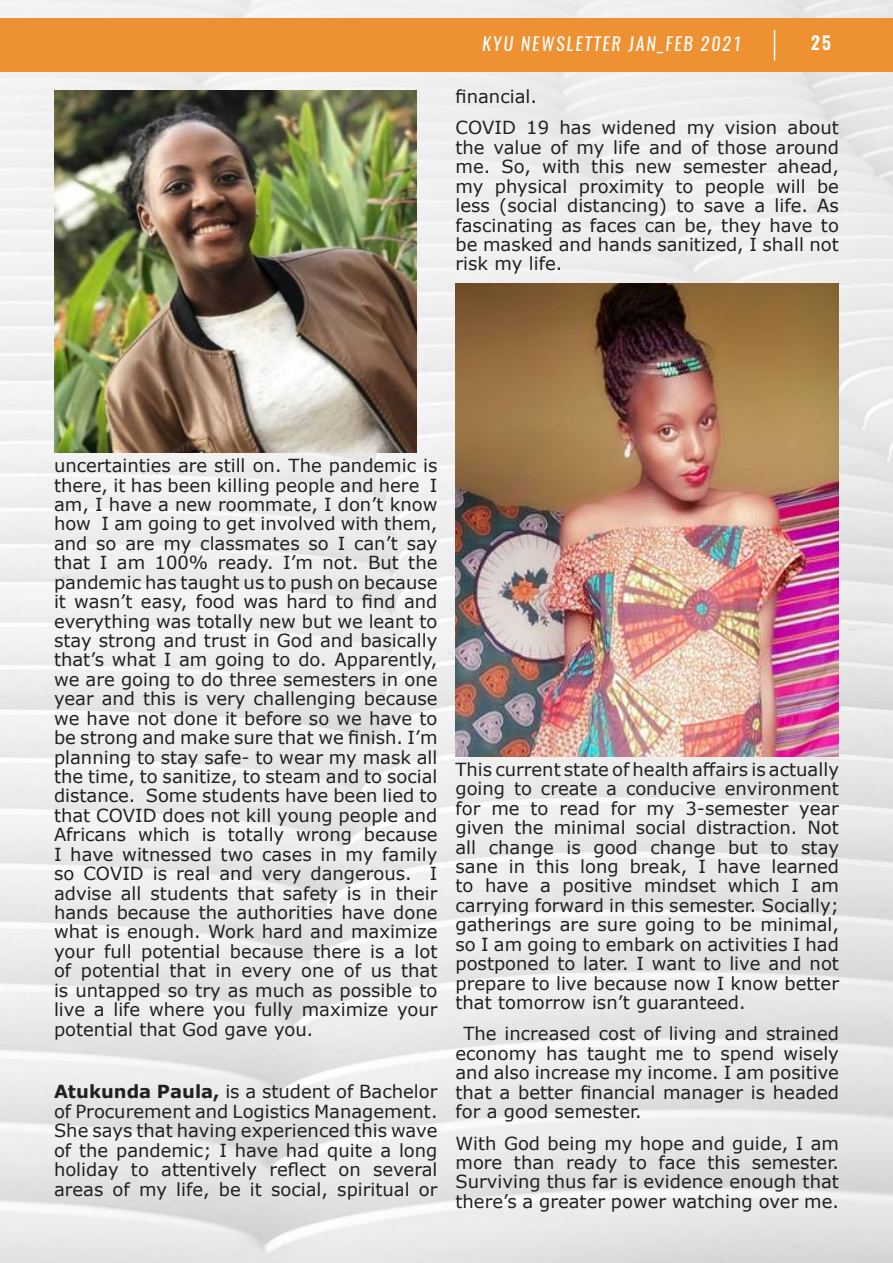
<style>
.page{position:relative;width:893px;height:1263px;background:#fff}
.page>*{position:absolute;margin:0;border:0;box-sizing:border-box;transform-origin:0 0}
.t1{font:18px/19.4px "Verdana";color:#231f20;text-align:justify}
.t2{font:italic 18px "Oswald";letter-spacing:.1em;color:#fff}
.t3{font:600 18px "Oswald";color:#fff}
.s1{font-weight:700}
</style>
<div class="page">
<img style="left:0;top:0;width:893px;height:1263px">
<div style="left:0;top:18px;width:893px;height:54px;background:#ee9132"></div>
<hr style="left:774px;top:30px;width:1px;height:30px;background:#fff">
<img style="left:455px;top:284px;width:384px;height:472px">
<img style="left:54px;top:90px;width:363px;height:363px">
<p class="t2" style="left:482px;top:31px;width:261px">KYU NEWSLETTER JAN_FEB 2021</p>
<p class="t3" style="left:811px;top:30px;width:22px">25</p>
<p class="t1" style="left:455px;top:87px;width:83px">financial.</p>
<p class="t1" style="left:455px;top:118px;width:385px">COVID 19 has widened my vision about the value of my life and of those around me. So, with this new semester ahead, my physical proximity to people will be less (social distancing) to save a life. As fascinating as faces can be, they have to be masked and hands sanitized, I shall not risk my life.</p>
<p class="t1" style="left:54px;top:456px;width:385px">uncertainties are still on. The pandemic is there, it has been killing people and here I am, I have a new roommate, I don’t know how I am going to get involved with them, and so are my classmates so I can’t say that I am 100% ready. I’m not. But the pandemic has taught us to push on because it wasn’t easy, food was hard to find and everything was totally new but we leant to stay strong and trust in God and basically that’s what I am going to do. Apparently, we are going to do three semesters in one year and this is very challenging because we have not done it before so we have to be strong and make sure that we finish. I’m planning to stay safe- to wear my mask all the time, to sanitize, to steam and to social distance. Some students have been lied to that COVID does not kill young people and Africans which is totally wrong because I have witnessed two cases in my family so COVID is real and very dangerous. I advise all students that safety is in their hands because the authorities have done what is enough. Work hard and maximize your full potential because there is a lot of potential that in every one of us that is untapped so try as much as possible to live a life where you fully maximize your potential that God gave you.</p>
<p class="t1" style="left:54px;top:1082px;width:385px"><span class="s1">Atukunda Paula,</span> is a student of Bachelor of Procurement and Logistics Management.<br>She says that having experienced this wave of the pandemic; I have had quite a long holiday to attentively reflect on several areas of my life, be it social, spiritual or</p>
<p class="t1" style="left:455px;top:759px;width:385px">This current state of health affairs is actually going to create a conducive environment for me to read for my 3-semester year given the minimal social distraction. Not all change is good change but to stay sane in this long break, I have learned to have a positive mindset which I am carrying forward in this semester. Socially; gatherings are sure going to be minimal, so I am going to embark on activities I had postponed to later. I want to live and not prepare to live because now I know better that tomorrow isn’t guaranteed.</p>
<p class="t1" style="left:455px;top:1024px;width:385px;text-indent:8px">The increased cost of living and strained economy has taught me to spend wisely and also increase my income. I am positive that a better financial manager is headed for a good semester.</p>
<p class="t1" style="left:455px;top:1133px;width:385px">With God being my hope and guide, I am more than ready to face this semester.<br>Surviving thus far is evidence enough that there’s a greater power watching over me.</p>
</div>
